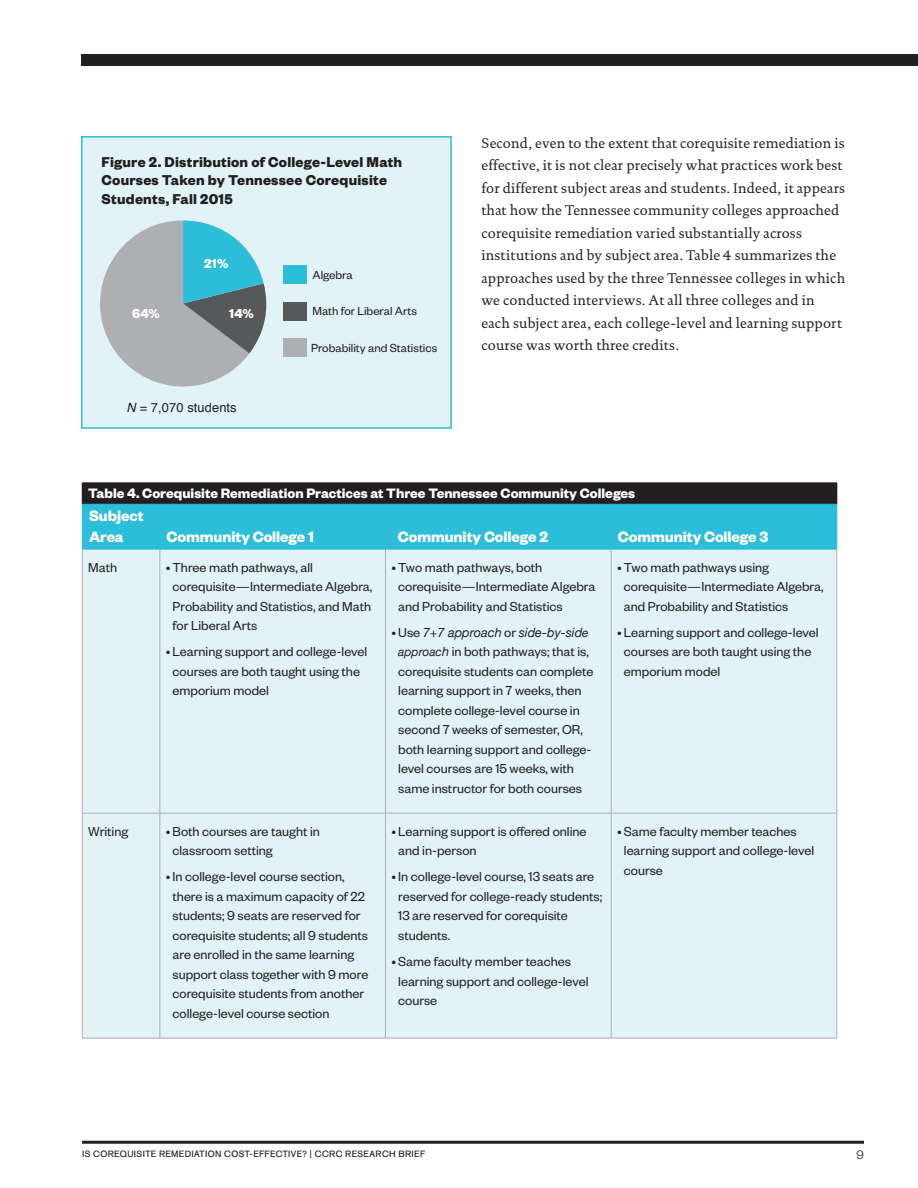
<style>
.page{position:relative;width:918px;height:1188px;background:#fff}
.page>*{position:absolute;margin:0;border:0;box-sizing:border-box;transform-origin:0 0}
._1st_level_chart_tit{font:700 16.5px/21px "Founders Grotesk";letter-spacing:-.005em;color:#fff}
.t1{font:700 15.6px/18.5px "Founders Grotesk";letter-spacing:.015em;color:#231f20}
.Table_Title{font:700 15px "Founders Grotesk";color:#fff}
.Table_Body{font:14.25px/19.5px "Founders Grotesk";color:#231f20}
.Body{font:14.25px/22.5px "DTL Documenta TOT";letter-spacing:.01em;color:#231f20}
.t2{font:700 14.25px "Founders Grotesk";color:#fff}
.t3{font:300 13.5px "Founders Grotesk";color:#231f20}
.t4{font:12.75px "Founders Grotesk";color:#231f20}
.t5{font:italic 12.75px "Helvetica Neue";color:#231f20}
.t6{font:12.75px "Helvetica";letter-spacing:.01em;color:#231f20}
.t7{font:9px "AG Old Face";letter-spacing:.045em;color:#231f20}
.s1{font-style:italic}
.s2{font-family:"Founders Grotesk";font-style:normal;font-size:14.25px}
.s3{font-size:12px}
.s4{font-family:"Helvetica Neue";font-style:italic;font-size:12px}
.s5{font-family:"Helvetica Neue";font-style:italic;font-size:12.75px}
</style>
<div class="page">
<hr style="left:82px;top:1141px;width:782px;height:3px;background:#231f20">
<div style="left:81px;top:54px;width:837px;height:12px;background:#231f20"></div>
<div style="left:82px;top:137px;width:369px;height:291px;background:#e1f3f7"></div>
<svg style="left:100px;top:220px;width:167px;height:167px"></svg>
<div style="left:283px;top:338px;width:24px;height:19px;background:#aeafb3"></div>
<div style="left:283px;top:302px;width:24px;height:19px;background:#57585a"></div>
<div style="left:283px;top:265px;width:24px;height:19px;background:#2cbdd8"></div>
<div style="left:81px;top:136px;width:371px;height:293px;border:2px solid #2cbdd8"></div>
<div style="left:83px;top:550px;width:754px;height:488px;background:#e1f3f7"></div>
<hr style="left:160px;top:549px;width:1px;height:264px;background:#aeafb3">
<hr style="left:385px;top:549px;width:1px;height:264px;background:#aeafb3">
<hr style="left:611px;top:549px;width:1px;height:264px;background:#aeafb3">
<hr style="left:82px;top:813px;width:78px;height:1px;background:#aeafb3">
<hr style="left:160px;top:813px;width:225px;height:1px;background:#aeafb3">
<hr style="left:160px;top:813px;width:1px;height:225px;background:#aeafb3">
<hr style="left:385px;top:813px;width:226px;height:1px;background:#aeafb3">
<hr style="left:385px;top:813px;width:1px;height:225px;background:#aeafb3">
<hr style="left:611px;top:813px;width:226px;height:1px;background:#aeafb3">
<hr style="left:611px;top:813px;width:1px;height:225px;background:#aeafb3">
<hr style="left:82px;top:1038px;width:78px;height:1px;background:#aeafb3">
<hr style="left:160px;top:1038px;width:225px;height:1px;background:#aeafb3">
<hr style="left:385px;top:1038px;width:226px;height:1px;background:#aeafb3">
<hr style="left:611px;top:1038px;width:226px;height:1px;background:#aeafb3">
<hr style="left:82px;top:549px;width:1px;height:264px;background:#aeafb3">
<hr style="left:837px;top:549px;width:1px;height:264px;background:#aeafb3">
<hr style="left:82px;top:813px;width:1px;height:225px;background:#aeafb3">
<hr style="left:837px;top:813px;width:1px;height:225px;background:#aeafb3">
<svg style="left:82px;top:483px;width:756px;height:66px;background:#298b9e"></svg>
<hr style="left:160px;top:483px;width:225px;height:1px;background:#231f20">
<hr style="left:385px;top:483px;width:226px;height:1px;background:#231f20">
<hr style="left:611px;top:483px;width:226px;height:1px;background:#231f20">
<hr style="left:82px;top:504px;width:78px;height:1px;background:#2cbdd8">
<hr style="left:82px;top:504px;width:1px;height:45px;background:#2cbdd8">
<hr style="left:160px;top:504px;width:225px;height:1px;background:#2cbdd8">
<hr style="left:160px;top:504px;width:1px;height:45px;background:#2cbdd8">
<hr style="left:385px;top:504px;width:226px;height:1px;background:#2cbdd8">
<hr style="left:385px;top:504px;width:1px;height:45px;background:#2cbdd8">
<hr style="left:611px;top:504px;width:226px;height:1px;background:#2cbdd8">
<hr style="left:611px;top:504px;width:1px;height:45px;background:#2cbdd8">
<hr style="left:837px;top:504px;width:1px;height:45px;background:#2cbdd8">
<hr style="left:82px;top:549px;width:78px;height:1px;background:#2cbdd8">
<hr style="left:160px;top:549px;width:225px;height:1px;background:#2cbdd8">
<hr style="left:385px;top:549px;width:226px;height:1px;background:#2cbdd8">
<hr style="left:611px;top:549px;width:226px;height:1px;background:#2cbdd8">
<p class="t1" style="left:102px;top:152px;width:302px">Figure 2. Distribution of College-Level Math<br>Courses Taken by Tennessee Corequisite<br>Students, Fall 2015</p>
<p class="t2" style="left:204px;top:254px;width:26px">21%</p>
<p class="t2" style="left:132px;top:305px;width:29px">64%</p>
<p class="t2" style="left:229px;top:305px;width:26px">14%</p>
<p class="t6" style="left:127px;top:398px;width:112px"><span class="s1">N</span> = 7,070 students</p>
<p class="t4" style="left:313px;top:267px;width:42px">Algebra</p>
<p class="t4" style="left:313px;top:303px;width:106px">Math for Liberal Arts</p>
<p class="t4" style="left:311px;top:340px;width:128px">Probability and Statistics</p>
<p class="Body" style="left:482px;top:132px;width:365px">Second, even to the extent that corequisite remediation is effective, it is not clear precisely what practices work best for different subject areas and students. Indeed, it appears that how the Tennessee community colleges approached corequisite remediation varied substantially across institutions and by subject area. Table 4 summarizes the approaches used by the three Tennessee colleges in which we conducted interviews. At all three colleges and in each subject area, each college-level and learning support course was worth three credits.</p>
<p class="Table_Title" style="left:88px;top:484px;width:548px">Table 4. Corequisite Remediation Practices at Three Tennessee Community Colleges</p>
<p class="_1st_level_chart_tit" style="left:89px;top:505px;width:56px">Subject<br>Area</p>
<p class="_1st_level_chart_tit" style="left:167px;top:526px;width:149px">Community College 1</p>
<p class="_1st_level_chart_tit" style="left:398px;top:526px;width:152px">Community College 2</p>
<p class="_1st_level_chart_tit" style="left:618px;top:526px;width:152px">Community College 3</p>
<p class="Table_Body" style="left:88px;top:557px;width:30px">Math</p>
<p class="Table_Body" style="left:173px;top:557px;width:201px;text-indent:-7px">•Three math pathways, all corequisite—Intermediate Algebra,<br>Probability and Statistics, and Math for Liberal Arts</p>
<p class="Table_Body" style="left:173px;top:641px;width:196px;text-indent:-7px">• Learning support and college-level courses are both taught using the emporium model</p>
<p class="Table_Body" style="left:88px;top:821px;width:42px">Writing</p>
<p class="Table_Body" style="left:173px;top:821px;width:149px;text-indent:-7px">•Both courses are taught in classroom setting</p>
<p class="Table_Body" style="left:173px;top:866px;width:197px;text-indent:-7px">•In college-level course section, there is a maximum capacity of 22 students; 9 seats are reserved for corequisite students; all 9 students are enrolled in the same learning support class together with 9 more corequisite students from another college-level course section</p>
<p class="Table_Body" style="left:398px;top:557px;width:199px;text-indent:-7px">•Two math pathways, both corequisite—Intermediate Algebra and Probability and Statistics</p>
<p class="t5" style="left:391px;top:623px;width:199px"><span class="s2">•Use</span> 7+7 approach <span class="s2">or</span> side-by-sid<span class="s3">e</span></p>
<p class="Table_Body" style="left:398px;top:641px;width:197px"><span class="s4">approac</span><span class="s5">h</span> in both pathways; that is, corequisite students can complete learning support in 7 weeks, then complete college-level course in second 7 weeks of semester, OR, both learning support and college&shy;level courses are 15 weeks, with same instructor for both courses</p>
<p class="Table_Body" style="left:398px;top:821px;width:190px;text-indent:-7px">• Learning support is offered online and in-person</p>
<p class="Table_Body" style="left:398px;top:866px;width:205px;text-indent:-7px">•In college-level course, 13 seats are reserved for college-ready students;<br>13 are reserved for corequisite students.</p>
<p class="Table_Body" style="left:398px;top:951px;width:192px;text-indent:-7px">•Same faculty member teaches learning support and college-level course</p>
<p class="Table_Body" style="left:624px;top:557px;width:201px;text-indent:-7px">•Two math pathways using corequisite—Intermediate Algebra, and Probability and Statistics</p>
<p class="Table_Body" style="left:624px;top:622px;width:196px;text-indent:-7px">• Learning support and college-level courses are both taught using the emporium model</p>
<p class="Table_Body" style="left:624px;top:821px;width:192px;text-indent:-7px">•Same faculty member teaches learning support and college-level course</p>
<p class="t7" style="left:82px;top:1149px;width:345px">IS COREQUISITE REMEDIATION COST-EFFECTIVE? | CCRC RESEARCH BRIEF</p>
<p class="t3" style="left:857px;top:1146px;width:9px">9</p>
</div>
